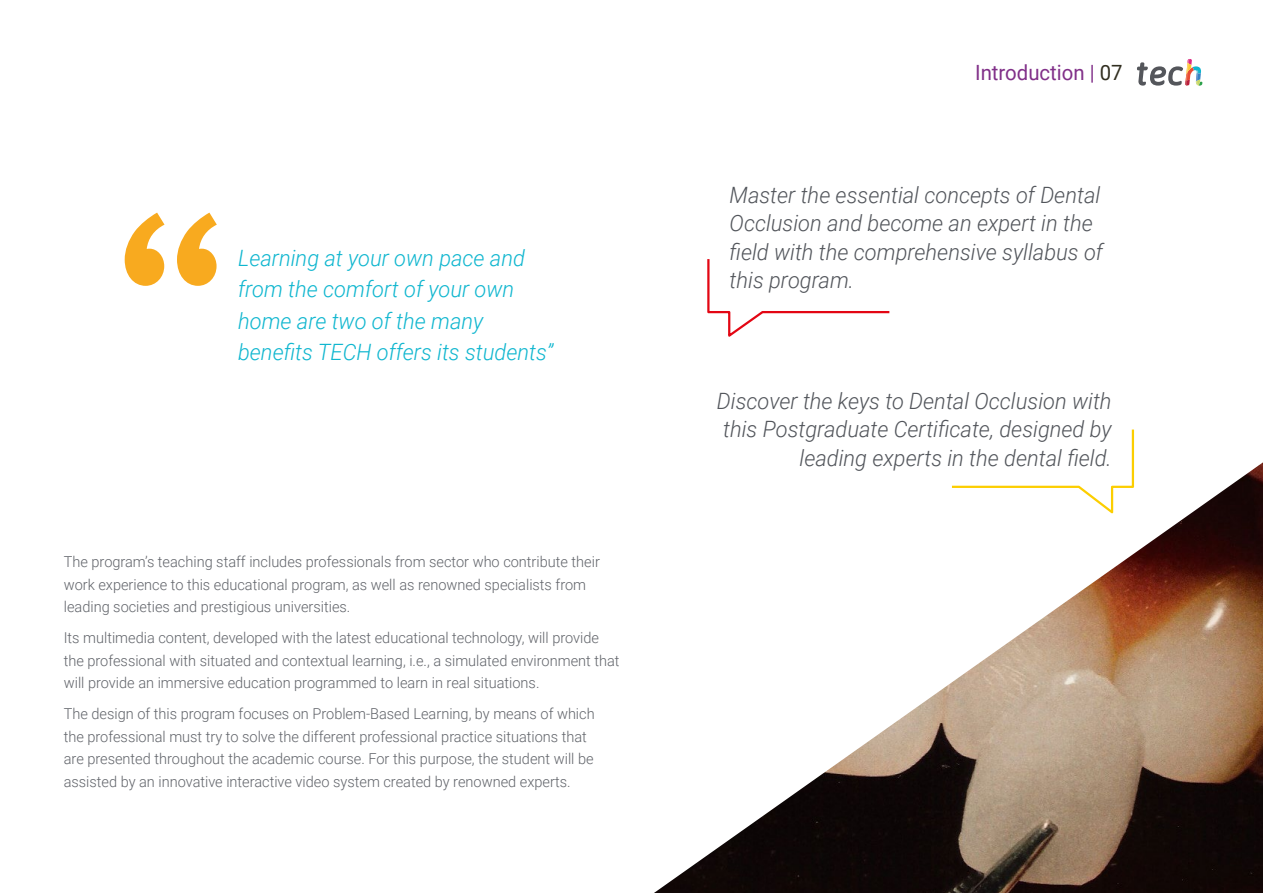
<style>
.page{position:relative;width:1263px;height:893px;background:#fff}
.page>*{position:absolute;margin:0;border:0;box-sizing:border-box;transform-origin:0 0}
.t1{font:italic 300 22.5px/28.5px "Roboto";color:#52555b;text-align:right}
.t2{font:italic 300 22.5px/31.5px "Roboto";color:#0fb6cf}
.t3{font:21px "Roboto";color:#813089}
.t4{font:300 15px/22.5px "Roboto";color:#61646a}
.s1{color:#312e20}
</style>
<div class="page">
<svg style="left:125px;top:213px;width:92px;height:73px"></svg>
<svg style="left:1131px;top:429px;width:4px;height:33px"></svg>
<svg style="left:707px;top:259px;width:183px;height:78px"></svg>
<svg style="left:1137px;top:59px;width:65px;height:27px"></svg>
<img style="left:654px;top:462px;width:609px;height:431px">
<h1 class="t2" style="left:238px;top:241px;width:317px">Learning at your own pace and from the comfort of your own home are two of the many benefits TECH offers its students”</h1>
<p class="t4" style="left:64px;top:550px;width:538px">The program’s teaching staff includes professionals from sector who contribute their work experience to this educational program, as well as renowned specialists from leading societies and prestigious universities.</p>
<p class="t4" style="left:64px;top:626px;width:557px">Its multimedia content, developed with the latest educational technology, will provide the professional with situated and contextual learning, i.e., a simulated environment that will provide an immersive education programmed to learn in real situations.</p>
<p class="t4" style="left:64px;top:702px;width:532px">The design of this program focuses on Problem-Based Learning, by means of which the professional must try to solve the different professional practice situations that are presented throughout the academic course. For this purpose, the student will be assisted by an innovative interactive video system created by renowned experts.</p>
<h2 class="t3" style="left:975px;top:57px;width:149px">Introduction | <span class="s1">07</span></h2>
<h1 class="t1" style="left:730px;top:180px;width:375px;text-align:left">Master the essential concepts of Dental Occlusion and become an expert in the field with the comprehensive syllabus of this program.</h1>
<h1 class="t1" style="left:717px;top:386px;width:396px">Discover the keys to Dental Occlusion with this Postgraduate Certificate, designed by leading experts in the dental field.</h1>
</div>
